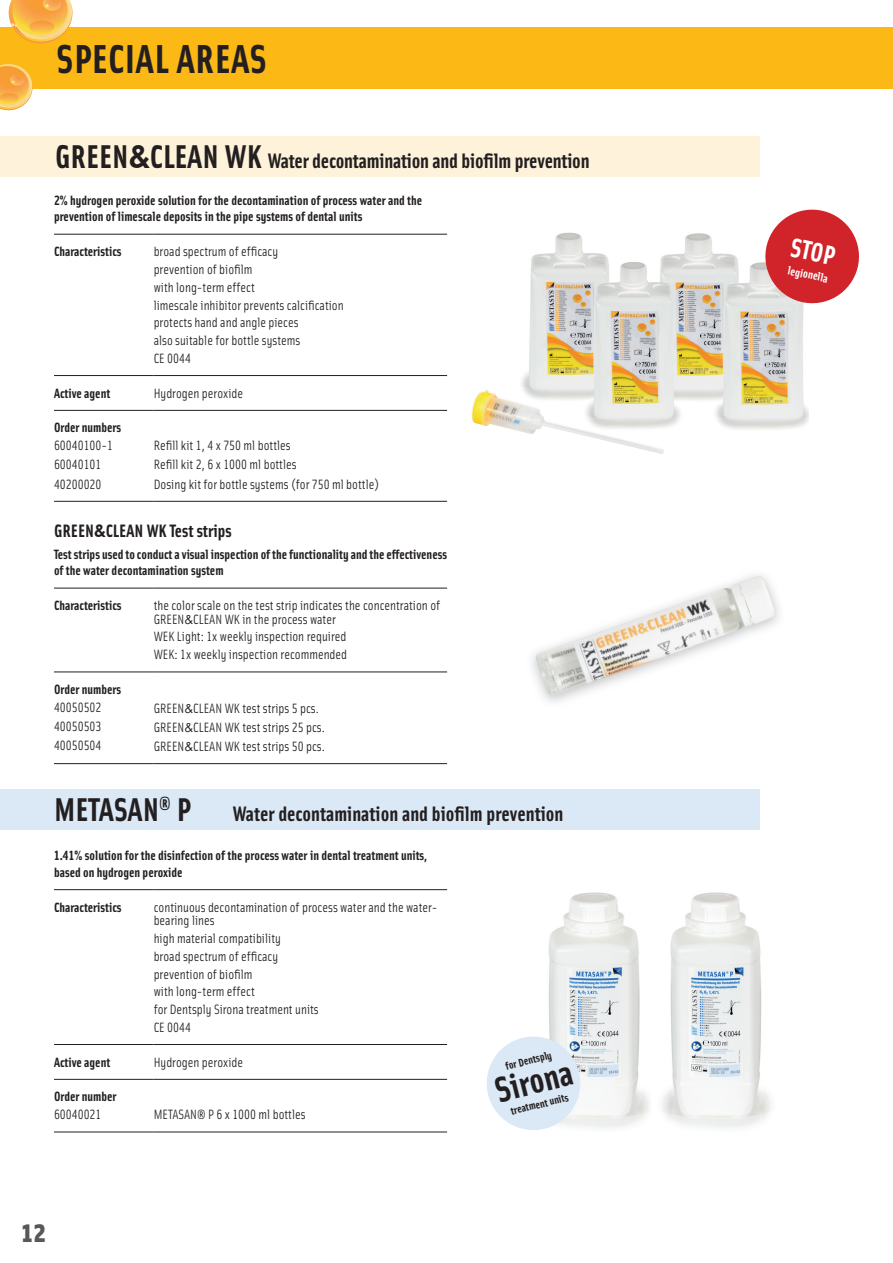
<style>
.page{position:relative;width:893px;height:1263px;background:#fff}
.page>*{position:absolute;margin:0;border:0;box-sizing:border-box;transform-origin:0 0}
.t1{font:40.5px "Solex Bold Lining";letter-spacing:.01em;color:#231f20}
.t2{font:36px "Solex Bold Lining";color:#231f20}
.t3{font:33px "Solex Bold Lining";color:#231f20}
.t4{font:27px "Solex Bold Lining";color:#fff}
.t5{font:25.5px "Solex Black Lining";color:#57585a}
.t6{font:21px "Solex Bold Lining";letter-spacing:-.01em;color:#231f20}
.t7{font:18px "Solex Bold Lining";color:#231f20}
.t8{font:13.5px/17.7px "Solex Regular Lining";color:#231f20}
.t9{font:13.5px/16.5px "Solex Bold Lining";color:#231f20}
.t10{font:12px "Solex Bold Lining";color:#fff}
.t11{font:11.25px "Solex Bold Lining";color:#231f20}
.s1{font-family:"Futura";font-weight:800;font-size:30px}
.s2{font-family:"Futura";font-weight:800;font-size:16.5px}
.s3{font-family:"Futura"}
</style>
<div class="page">
<div style="left:0;top:136px;width:759px;height:40px;background:#fef3da"></div>
<div style="left:0;top:789px;width:759px;height:40px;background:#dbe8f5"></div>
<img style="left:535px;top:576px;width:240px;height:119px">
<div style="left:0;top:27px;width:893px;height:61px;background:#fcb814"></div>
<img style="left:0;top:64px;width:33px;height:46px">
<img style="left:9px;top:0;width:64px;height:44px">
<img style="left:548px;top:892px;width:101px;height:236px">
<img style="left:662px;top:892px;width:109px;height:236px">
<svg style="left:486px;top:1032px;width:99px;height:98px"></svg>
<img style="left:521px;top:232px;width:288px;height:198px">
<img style="left:471px;top:388px;width:194px;height:66px">
<svg style="left:760px;top:209px;width:99px;height:99px"></svg>
<hr style="left:54px;top:410px;width:100px;height:1px;background:#231f20">
<hr style="left:154px;top:410px;width:293px;height:1px;background:#231f20">
<hr style="left:54px;top:234px;width:100px;height:1px;background:#231f20">
<hr style="left:154px;top:234px;width:293px;height:1px;background:#231f20">
<hr style="left:54px;top:375px;width:100px;height:1px;background:#231f20">
<hr style="left:154px;top:375px;width:293px;height:1px;background:#231f20">
<hr style="left:54px;top:501px;width:100px;height:1px;background:#231f20">
<hr style="left:154px;top:501px;width:293px;height:1px;background:#231f20">
<hr style="left:54px;top:671px;width:100px;height:1px;background:#231f20">
<hr style="left:154px;top:671px;width:293px;height:1px;background:#231f20">
<hr style="left:54px;top:588px;width:100px;height:1px;background:#231f20">
<hr style="left:154px;top:588px;width:293px;height:1px;background:#231f20">
<hr style="left:54px;top:763px;width:100px;height:1px;background:#231f20">
<hr style="left:154px;top:763px;width:293px;height:1px;background:#231f20">
<hr style="left:54px;top:1079px;width:100px;height:1px;background:#231f20">
<hr style="left:154px;top:1079px;width:293px;height:1px;background:#231f20">
<hr style="left:54px;top:889px;width:100px;height:1px;background:#231f20">
<hr style="left:154px;top:889px;width:293px;height:1px;background:#231f20">
<hr style="left:54px;top:1044px;width:100px;height:1px;background:#231f20">
<hr style="left:154px;top:1044px;width:293px;height:1px;background:#231f20">
<hr style="left:54px;top:1131px;width:100px;height:1px;background:#231f20">
<hr style="left:154px;top:1131px;width:293px;height:1px;background:#231f20">
<h1 class="t1" style="left:56px;top:32px;width:212px">SPECIAL AREAS</h1>
<h3 class="t3" style="left:55px;top:135px;width:208px">GREEN<span class="s1">&amp;</span>CLEAN WK</h3>
<h3 class="t6" style="left:268px;top:147px;width:323px">Water decontamination and biofilm prevention</h3>
<p class="t9" style="left:54px;top:191px;width:370px">2% hydrogen peroxide solution for the decontamination of process water and the prevention of limescale deposits in the pipe systems of dental units</p>
<p class="t9" style="left:54px;top:243px;width:69px">Characteristics</p>
<p class="t8" style="left:154px;top:242px;width:192px">broad spectrum of efficacy<br>prevention of biofilm<br>with long-term effect<br>limescale inhibitor prevents calcification protects hand and angle pieces<br>also suitable for bottle systems<br>CE 0044</p>
<p class="t9" style="left:54px;top:384px;width:58px">Active agent</p>
<p class="t8" style="left:154px;top:384px;width:91px">Hydrogen peroxide</p>
<p class="t9" style="left:54px;top:419px;width:69px">Order numbers</p>
<p class="t8" style="left:54px;top:436px;width:61px">60040100-1</p>
<p class="t8" style="left:154px;top:436px;width:139px">Refill kit 1, 4 x 750 ml bottles</p>
<p class="t8" style="left:54px;top:455px;width:49px">60040101</p>
<p class="t8" style="left:154px;top:455px;width:144px">Refill kit 2, 6 x 1000 ml bottles</p>
<p class="t8" style="left:54px;top:474px;width:49px">40200020</p>
<p class="t8" style="left:154px;top:474px;width:227px">Dosing kit for bottle systems (for 750 ml bottle)</p>
<h3 class="t7" style="left:54px;top:518px;width:179px">GREEN<span class="s2">&amp;</span>CLEAN WK Test strips</h3>
<p class="t9" style="left:54px;top:545px;width:395px">Test strips used to conduct a visual inspection of the functionality and the effectiveness of the water decontamination system</p>
<p class="t9" style="left:54px;top:597px;width:69px">Characteristics</p>
<p class="t8" style="left:154px;top:598px;width:288px;line-height:13.5px">the color scale on the test strip indicates the concentration of<br>GREEN<span class="s3">&amp;</span>CLEAN WK in the process water</p>
<p class="t8" style="left:154px;top:627px;width:195px">WEK Light: 1x weekly inspection required<br>WEK: 1x weekly inspection recommended</p>
<p class="t9" style="left:54px;top:680px;width:69px">Order numbers</p>
<p class="t8" style="left:54px;top:698px;width:49px">40050502</p>
<p class="t8" style="left:154px;top:698px;width:167px">GREEN<span class="s3">&amp;</span>CLEAN WK test strips 5 pcs.</p>
<p class="t8" style="left:54px;top:717px;width:49px">40050503</p>
<p class="t8" style="left:154px;top:718px;width:173px">GREEN<span class="s3">&amp;</span>CLEAN WK test strips 25 pcs.</p>
<p class="t8" style="left:54px;top:736px;width:49px">40050504</p>
<p class="t8" style="left:154px;top:737px;width:173px">GREEN<span class="s3">&amp;</span>CLEAN WK test strips 50 pcs.</p>
<h3 class="t3" style="left:54px;top:788px;width:138px">METASAN<sup>®</sup> P</h3>
<h3 class="t6" style="left:233px;top:800px;width:332px">Water decontamination and biofilm prevention</h3>
<p class="t9" style="left:54px;top:847px;width:375px">1.41% solution for the disinfection of the process water in dental treatment units, based on hydrogen peroxide</p>
<p class="t9" style="left:54px;top:898px;width:69px">Characteristics</p>
<p class="t8" style="left:154px;top:900px;width:285px;line-height:13.5px">continuous decontamination of process water and the water&shy;bearing lines</p>
<p class="t8" style="left:154px;top:929px;width:167px">high material compatibility<br>broad spectrum of efficacy prevention of biofilm<br>with long-term effect<br>for Dentsply Sirona treatment units<br>CE 0044</p>
<p class="t9" style="left:54px;top:1053px;width:58px">Active agent</p>
<p class="t8" style="left:154px;top:1052px;width:91px">Hydrogen peroxide</p>
<p class="t9" style="left:54px;top:1088px;width:64px">Order number</p>
<p class="t8" style="left:54px;top:1105px;width:49px">60040021</p>
<p class="t8" style="left:154px;top:1105px;width:153px">METASAN® P 6 x 1000 ml bottles</p>
<p class="t11" style="left:504px;top:1059px;width:49px;rotate:-14deg">for Dentsply</p>
<h2 class="t2" style="left:490px;top:1068px;width:81px;rotate:-14deg">Sirona</h2>
<p class="t11" style="left:509px;top:1104px;width:61px;rotate:-14deg">treatment units</p>
<h3 class="t5" style="left:21px;top:1215px;width:26px">12</h3>
<h3 class="t4" style="left:794px;top:230px;width:47px;rotate:12deg">STOP</h3>
<p class="t10" style="left:790px;top:262px;width:42px;rotate:12deg">legionella</p>
</div>
